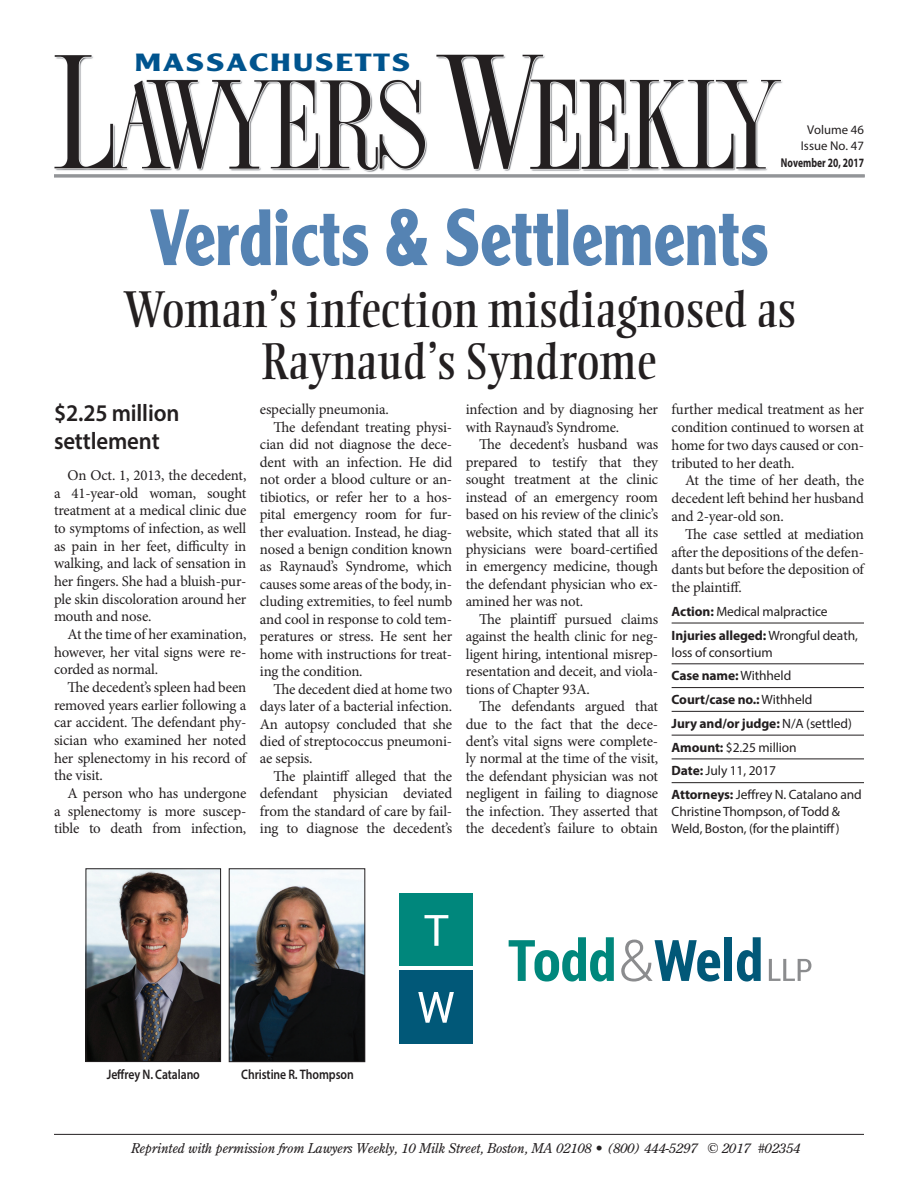
<style>
.page{position:relative;width:918px;height:1188px;background:#fff}
.page>*{position:absolute;margin:0;border:0;box-sizing:border-box;transform-origin:0 0}
.t1{font:700 78px "Clearface Gothic LT Std";letter-spacing:.005em;color:#5583b3;scale:.85 1}
.t2{font:51px/52.5px "Ellington";letter-spacing:.01em;color:#231f20;text-align:center;scale:.9 1}
.t3{font:700 24.45px "Clearface Gothic LT Std";letter-spacing:.06em;color:#00548e;scale:1.39 1}
.t4{font:600 24px/27.5px "Myriad Pro";letter-spacing:-.005em;color:#231f20;scale:.95 1}
.t5{font:15px/17.7px "Minion Pro";letter-spacing:-.01em;color:#231f20;text-align:justify}
.t6{font:600 13.8px "Myriad Pro";letter-spacing:-.005em;color:#231f20;scale:.85 1}
.t7{font:13.5px/23.7px "Myriad Pro";letter-spacing:-.005em;color:#231f20}
.t8{font:italic 13.5px "Century Old Style Std";letter-spacing:-.01em;color:#231f20}
.t9{font:12.75px/16.5px "Myriad Pro";color:#231f20;text-align:center}
.t10{font:700 12.75px "Myriad Pro";color:#231f20;scale:.75 1}
.s1{font-family:"Helvetica Neue";font-weight:900;font-stretch:condensed}
.s2{font-weight:700}
</style>
<div class="page">
<hr style="left:672px;top:623px;width:192px;height:1px;background:#231f20">
<hr style="left:672px;top:663px;width:192px;height:1px;background:#231f20">
<hr style="left:672px;top:687px;width:192px;height:1px;background:#231f20">
<hr style="left:672px;top:711px;width:192px;height:1px;background:#231f20">
<hr style="left:672px;top:735px;width:192px;height:1px;background:#231f20">
<hr style="left:672px;top:759px;width:192px;height:1px;background:#231f20">
<hr style="left:672px;top:782px;width:192px;height:1px;background:#231f20">
<img style="left:55px;top:54px;width:728px;height:118px">
<hr style="left:54px;top:174px;width:811px;height:3px;background:#939598">
<hr style="left:54px;top:1134px;width:810px;height:1px;background:#231f20">
<img style="left:88px;top:871px;width:131px;height:189px">
<div style="left:86px;top:869px;width:135px;height:193px;border:1px solid #231f20"></div>
<img style="left:231px;top:871px;width:132px;height:189px">
<div style="left:229px;top:869px;width:136px;height:193px;border:1px solid #231f20"></div>
<svg style="left:509px;top:937px;width:105px;height:45px"></svg>
<svg style="left:621px;top:940px;width:99px;height:42px"></svg>
<div style="left:725px;top:937px;width:7px;height:44px;background:#015878"></div>
<svg style="left:737px;top:937px;width:24px;height:45px"></svg>
<svg style="left:769px;top:959px;width:42px;height:22px"></svg>
<div style="left:400px;top:894px;width:73px;height:72px;background:#00877c"></div>
<div style="left:400px;top:971px;width:73px;height:73px;background:#015878"></div>
<svg style="left:425px;top:915px;width:23px;height:31px"></svg>
<svg style="left:418px;top:992px;width:36px;height:31px"></svg>
<h3 class="t3" style="left:135px;top:48px;width:200px">MASSACHUSETTS</h3>
<p class="t9" style="left:801px;top:121px;width:65px">Volume 46<br>Issue No. 47</p>
<p class="t10" style="left:781px;top:154px;width:112px">November 20, 2017</p>
<h1 class="t1" style="left:150px;top:192px;width:729px">Verdicts <span class="s1">&amp;</span> Settlements</h1>
<h2 class="t2" style="left:122px;top:284px;width:749px">Woman’s infection misdiagnosed as<br>Raynaud’s Syndrome</h2>
<h3 class="t4" style="left:54px;top:399px;width:134px">$2.25 million settlement</h3>
<p class="t5" style="left:54px;top:466px;width:194px;text-indent:14px">On Oct. 1, 2013, the decedent, a 41-year-old woman, sought treatment at a medical clinic due to symptoms of infection, as well as pain in her feet, difficulty in walking, and lack of sensation in her fingers. She had a bluish-pur&shy;ple skin discoloration around her mouth and nose.</p>
<p class="t5" style="left:54px;top:625px;width:194px;text-indent:13px">At the time of her examination, however, her vital signs were re&shy;corded as normal.</p>
<p class="t5" style="left:54px;top:678px;width:194px;text-indent:13px">The decedent’s spleen had been removed years earlier following a car accident. The defendant phy&shy;sician who examined her noted her splenectomy in his record of the visit.</p>
<p class="t5" style="left:54px;top:784px;width:194px;text-indent:13px">A person who has undergone a splenectomy is more suscep&shy;tible to death from infection,</p>
<p class="t5" style="left:260px;top:401px;width:130px">especially pneumonia.</p>
<p class="t5" style="left:273px;top:418px;width:180px">The defendant treating physi-</p>
<p class="t5" style="left:260px;top:436px;width:194px">cian did not diagnose the dece-</p>
<p class="t5" style="left:260px;top:453px;width:194px">dent with an infection. He did</p>
<p class="t5" style="left:260px;top:471px;width:194px">not order a blood culture or an-</p>
<p class="t5" style="left:260px;top:488px;width:194px">tibiotics, or refer her to a hos-</p>
<p class="t5" style="left:260px;top:506px;width:194px">pital emergency room for fur-</p>
<p class="t5" style="left:260px;top:523px;width:194px">ther evaluation. Instead, he diag-</p>
<p class="t5" style="left:260px;top:540px;width:194px">nosed a benign condition known</p>
<p class="t5" style="left:260px;top:558px;width:194px">as Raynaud’s Syndrome, which</p>
<p class="t5" style="left:260px;top:575px;width:194px">causes some areas of the body, in-</p>
<p class="t5" style="left:260px;top:593px;width:194px">cluding extremities, to feel numb</p>
<p class="t5" style="left:260px;top:610px;width:194px">and cool in response to cold tem-</p>
<p class="t5" style="left:260px;top:628px;width:194px">peratures or stress. He sent her</p>
<p class="t5" style="left:260px;top:645px;width:194px">home with instructions for treat-</p>
<p class="t5" style="left:260px;top:663px;width:104px">ing the condition.</p>
<p class="t5" style="left:273px;top:680px;width:180px">The decedent died at home two</p>
<p class="t5" style="left:260px;top:698px;width:194px">days later of a bacterial infection.</p>
<p class="t5" style="left:260px;top:715px;width:194px">An autopsy concluded that she</p>
<p class="t5" style="left:260px;top:732px;width:194px">died of streptococcus pneumoni-</p>
<p class="t5" style="left:260px;top:750px;width:54px">ae sepsis.</p>
<p class="t5" style="left:273px;top:767px;width:180px">The plaintiff alleged that the</p>
<p class="t5" style="left:260px;top:785px;width:194px">defendant physician deviated</p>
<p class="t5" style="left:260px;top:802px;width:194px">from the standard of care by fail-</p>
<p class="t5" style="left:260px;top:820px;width:194px">ing to diagnose the decedent’s</p>
<p class="t5" style="left:466px;top:401px;width:194px">infection and by diagnosing her with Raynaud’s Syndrome.</p>
<p class="t5" style="left:466px;top:436px;width:194px;text-indent:14px">The decedent’s husband was prepared to testify that they sought treatment at the clinic instead of an emergency room based on his review of the clinic’s website, which stated that all its physicians were board-certified in emergency medicine, though the defendant physician who ex&shy;amined her was not.</p>
<p class="t5" style="left:466px;top:610px;width:194px;text-indent:13px">The plaintiff pursued claims against the health clinic for neg&shy;ligent hiring, intentional misrep&shy;resentation and deceit, and viola&shy;tions of Chapter 93A.</p>
<p class="t5" style="left:466px;top:698px;width:194px;text-indent:13px">The defendants argued that due to the fact that the dece&shy;dent’s vital signs were complete&shy;ly normal at the time of the visit, the defendant physician was not negligent in failing to diagnose the infection. They asserted that the decedent’s failure to obtain</p>
<p class="t5" style="left:672px;top:401px;width:194px">further medical treatment as her condition continued to worsen at home for two days caused or con&shy;tributed to her death.</p>
<p class="t5" style="left:672px;top:472px;width:194px;text-indent:13px">At the time of her death, the decedent left behind her husband and 2-year-old son.</p>
<p class="t5" style="left:672px;top:525px;width:194px;text-indent:13px">The case settled at mediation after the depositions of the defen&shy;dants but before the deposition of the plaintiff.</p>
<p class="t7" style="left:672px;top:599px;width:188px"><span class="s2">Action:</span> Medical malpractice<br><span class="s2">Injuries alleged:</span> Wrongful death,</p>
<p class="t7" style="left:672px;top:640px;width:192px">loss of consortium<br><span class="s2">Case name:</span> Withheld<br><span class="s2">Court/case no.:</span> Withheld<br><span class="s2">Jury and/or judge:</span> N/A (settled)<br><span class="s2">Amount:</span> $2.25 million<br><span class="s2">Date:</span> July 11, 2017<br><span class="s2">Attorneys:</span> Jeffrey N. Catalano and</p>
<p class="t7" style="left:672px;top:803px;width:170px;line-height:17px">Christine Thompson, of Todd &amp;<br>Weld, Boston, (for the plaintiff)</p>
<p class="t6" style="left:107px;top:1066px;width:111px">Jeffrey N. Catalano</p>
<p class="t6" style="left:241px;top:1066px;width:134px">Christine R. Thompson</p>
<p class="t8" style="left:131px;top:1140px;width:671px">Reprinted with permission from Lawyers Weekly, 10 Milk Street, Boston, MA 02108 • (800) 444-5297 © 2017 #02354</p>
</div>
